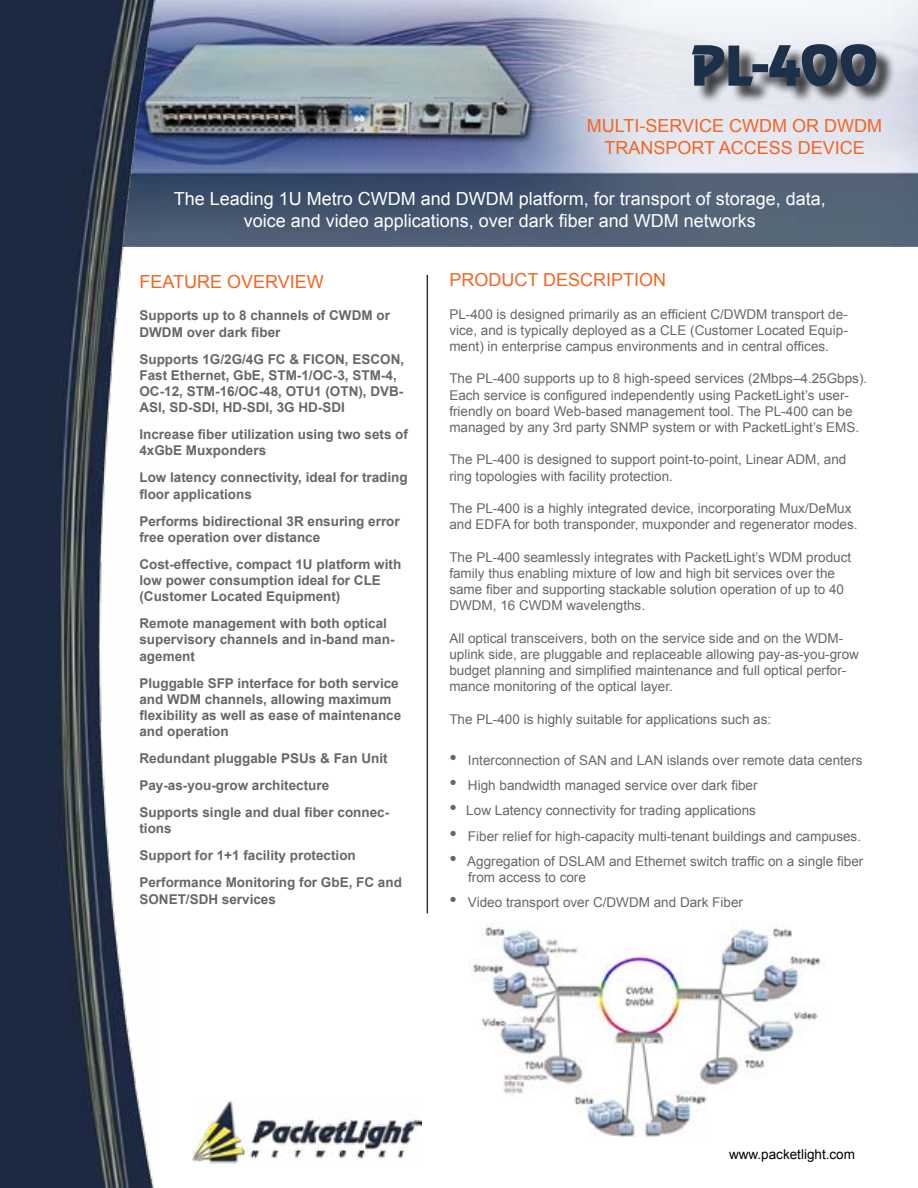
<style>
.page{position:relative;width:918px;height:1188px;background:#fff}
.page>*{position:absolute;margin:0;border:0;box-sizing:border-box;transform-origin:0 0}
.t1{font:100 60px "Revue";color:#1c3049}
.t2{font:18px/21.6px "Arial";color:#fff;text-align:center}
.t3{font:18px/21.6px "Arial";color:#f26522;text-align:center}
.t4{font:13.5px/16.2px "Arial";color:#676767}
.t5{font:700 13.5px/16.2px "Arial";color:#676767}
.t6{font:13.5px "Arial";color:#000101}
.s1{font-size:21px}
</style>
<div class="page">
<img style="left:192px;top:1100px;width:230px;height:63px">
<img style="left:158px;top:0;width:760px;height:247px">
<img style="left:0;top:0;width:158px;height:1188px">
<img style="left:468px;top:924px;width:358px;height:213px">
<hr style="left:427px;top:275px;width:1px;height:639px;background:#2e3640">
<div style="left:695px;top:48px;width:201px;height:56px;background:#000;opacity:.75"></div>
<h1 class="t1" style="left:691px;top:41px;width:189px">PL-400</h1>
<h2 class="t3" style="left:587px;top:115px;width:297px">MULTI-SERVICE CWDM OR DWDM<br>TRANSPORT ACCESS DEVICE</h2>
<h2 class="t2" style="left:174px;top:188px;width:654px">The Leading 1U Metro CWDM and DWDM platform, for transport of storage, data, voice and video applications, over dark fiber and WDM networks</h2>
<h2 class="t3" style="left:139px;top:271px;width:186px">FEATURE OVERVIEW</h2>
<p class="t5" style="left:139px;top:308px;width:252px">Supports up to 8 channels of CWDM or<br>DWDM over dark fiber</p>
<p class="t5" style="left:139px;top:351px;width:266px">Supports 1G/2G/4G FC &amp; FICON, ESCON, Fast Ethernet, GbE, STM-1/OC-3, STM-4, OC-12, STM-16/OC-48, OTU1 (OTN), DVB-ASI, SD-SDI, HD-SDI, 3G HD-SDI</p>
<p class="t5" style="left:139px;top:427px;width:270px">Increase fiber utilization using two sets of<br>4xGbE Muxponders</p>
<p class="t5" style="left:139px;top:470px;width:270px">Low latency connectivity, ideal for trading floor applications</p>
<p class="t5" style="left:139px;top:513px;width:262px">Performs bidirectional 3R ensuring error free operation over distance</p>
<p class="t5" style="left:139px;top:556px;width:263px">Cost-effective, compact 1U platform with low power consumption ideal for CLE (Customer Located Equipment)</p>
<p class="t5" style="left:139px;top:616px;width:257px">Remote management with both optical supervisory channels and in-band man&shy;agement</p>
<p class="t5" style="left:139px;top:675px;width:263px">Pluggable SFP interface for both service and WDM channels, allowing maximum flexibility as well as ease of maintenance and operation</p>
<p class="t5" style="left:139px;top:745px;width:251px;line-height:27px">Redundant pluggable PSUs &amp; Fan Unit<br>Pay-as-you-grow architecture<br>Supports single and dual fiber connec-</p>
<p class="t5" style="left:139px;top:816px;width:264px;line-height:27px">tions<br>Support for 1+1 facility protection<br>Performance Monitoring for GbE, FC and</p>
<p class="t5" style="left:139px;top:891px;width:138px">SONET/SDH services</p>
<h2 class="t3" style="left:449px;top:269px;width:218px">PRODUCT DESCRIPTION</h2>
<p class="t4" style="left:449px;top:306px;width:400px;text-align:justify">PL-400 is designed primarily as an efficient C/DWDM transport de&shy;vice, and is typically deployed as a CLE (Customer Located Equip&shy;ment) in enterprise campus environments and in central offices.</p>
<p class="t4" style="left:449px;top:371px;width:419px">The PL-400 supports up to 8 high-speed services (2Mbps–4.25Gbps).<br>Each service is configured independently using PacketLight’s user&shy;friendly on board Web-based management tool. The PL-400 can be managed by any 3rd party SNMP system or with PacketLight’s EMS.</p>
<p class="t4" style="left:449px;top:452px;width:398px">The PL-400 is designed to support point-to-point, Linear ADM, and ring topologies with facility protection.</p>
<p class="t4" style="left:449px;top:500px;width:410px">The PL-400 is a highly integrated device, incorporating Mux/DeMux and EDFA for both transponder, muxponder and regenerator modes.</p>
<p class="t4" style="left:449px;top:549px;width:403px">The PL-400 seamlessly integrates with PacketLight’s WDM product family thus enabling mixture of low and high bit services over the same fiber and supporting stackable solution operation of up to 40<br>DWDM, 16 CWDM wavelengths.</p>
<p class="t4" style="left:449px;top:630px;width:411px">All optical transceivers, both on the service side and on the WDM&shy;uplink side, are pluggable and replaceable allowing pay-as-you-grow budget planning and simplified maintenance and full optical perfor&shy;mance monitoring of the optical layer.</p>
<p class="t4" style="left:449px;top:711px;width:323px">The PL-400 is highly suitable for applications such as:</p>
<p class="t4" style="left:449px;top:752px;width:415px"><span class="s1">•</span> Interconnection of SAN and LAN islands over remote data centers</p>
<p class="t4" style="left:449px;top:777px;width:310px"><span class="s1">•</span> High bandwidth managed service over dark fiber</p>
<p class="t4" style="left:449px;top:803px;width:308px"><span class="s1">•</span> Low Latency connectivity for trading applications</p>
<p class="t4" style="left:449px;top:828px;width:413px"><span class="s1">•</span> Fiber relief for high-capacity multi-tenant buildings and campuses.</p>
<p class="t4" style="left:468px;top:853px;width:397px;text-indent:-19px"><span class="s1">•</span> Aggregation of DSLAM and Ethernet switch traffic on a single fiber from access to core</p>
<p class="t4" style="left:449px;top:894px;width:295px"><span class="s1">•</span> Video transport over C/DWDM and Dark Fiber</p>
<p class="t6" style="left:729px;top:1146px;width:128px">www.packetlight.com</p>
</div>
